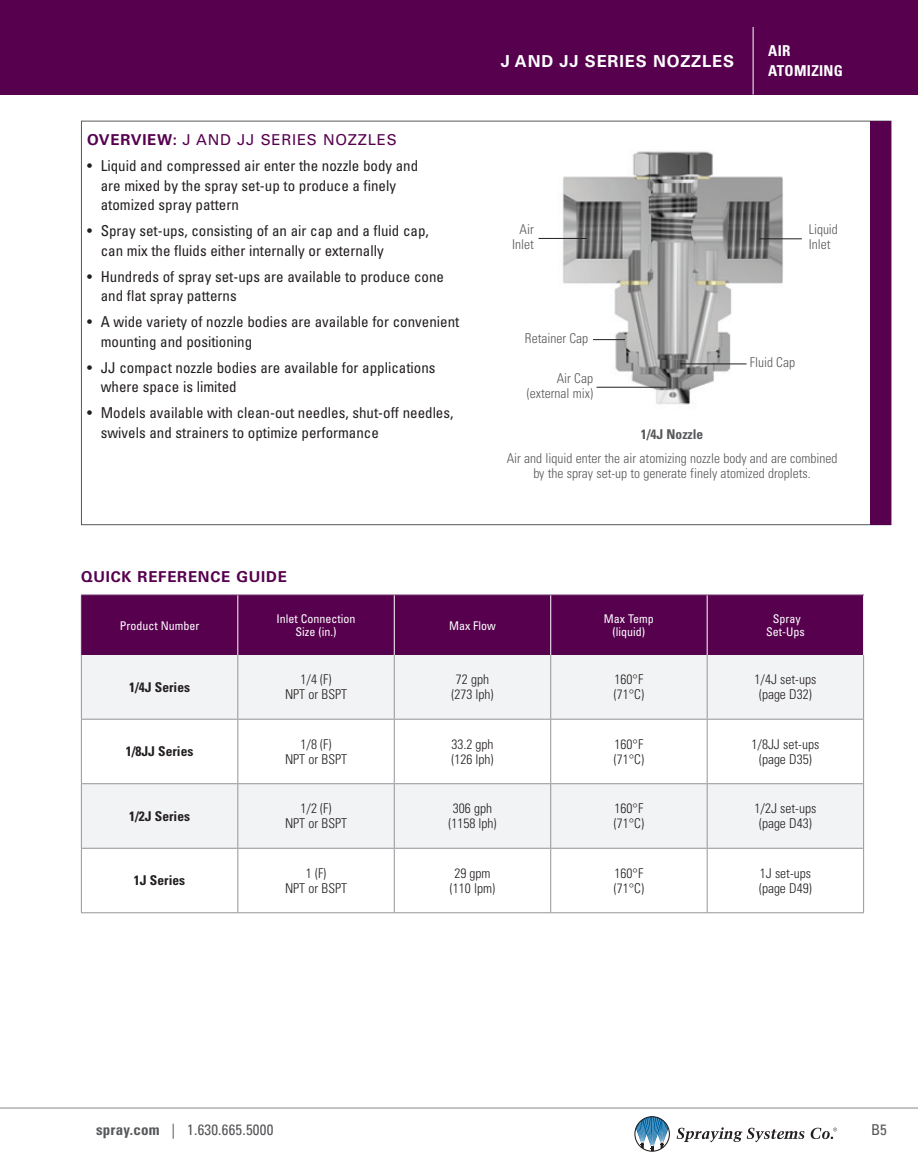
<style>
.page{position:relative;width:918px;height:1175px;background:#fff}
.page>*{position:absolute;margin:0;border:0;box-sizing:border-box;transform-origin:0 0}
.Page_Title{font:700 16.5px "Univers LT Std";letter-spacing:.05em;color:#fff}
.overview_bullets{font:condensed 15px/19.5px "Univers LT Std";color:#231f20}
.subhead{font:15px "Univers LT Std";letter-spacing:.05em;color:#56004e}
.body{font:condensed 15px "Univers LT Std";letter-spacing:.015em;color:#57585a}
.subhead_-_green{font:700 15px "Univers LT Std";letter-spacing:.05em;color:#56004e}
.t1{font:700 condensed 15px/19.5px "Univers LT Std";letter-spacing:.02em;color:#fff}
.Quick_Ref_chart_body{font:300 condensed 13.5px/15px "Univers LT Std";color:#231f20;text-align:center}
.gray_caption{font:300 condensed 13.5px/15px "Univers LT Std";color:#57585a;text-align:center}
.Quick_Ref_chart_body-2{font:700 condensed 13.5px "Univers LT Std";color:#231f20}
.product_number{font:700 condensed 13.5px "Univers LT Std";color:#57585a}
.t2{font:condensed 12px/13.5px "Univers LT Std";color:#fff;text-align:center}
.s1{font-weight:700}
</style>
<div class="page">
<div style="left:870px;top:121px;width:21px;height:404px;background:#56004e"></div>
<img style="left:538px;top:151px;width:264px;height:254px">
<hr style="left:759px;top:238px;width:43px;height:1px;background:#231f20">
<hr style="left:539px;top:238px;width:48px;height:1px;background:#231f20">
<hr style="left:597px;top:387px;width:70px;height:1px;background:#231f20">
<hr style="left:593px;top:339px;width:32px;height:1px;background:#231f20">
<hr style="left:680px;top:364px;width:67px;height:1px;background:#231f20">
<div style="left:82px;top:595px;width:781px;height:60px;background:#56004e"></div>
<svg style="left:82px;top:655px;width:781px;height:193px;fill:#f2f3f4"></svg>
<hr style="left:81px;top:655px;width:1px;height:64px;background:#939598">
<hr style="left:237px;top:655px;width:1px;height:64px;background:#939598">
<hr style="left:394px;top:655px;width:1px;height:64px;background:#939598">
<hr style="left:550px;top:655px;width:1px;height:64px;background:#939598">
<hr style="left:707px;top:655px;width:1px;height:64px;background:#939598">
<hr style="left:863px;top:655px;width:1px;height:64px;background:#939598">
<hr style="left:81px;top:719px;width:157px;height:1px;background:#939598">
<hr style="left:81px;top:719px;width:1px;height:64px;background:#939598">
<hr style="left:238px;top:719px;width:156px;height:1px;background:#939598">
<hr style="left:237px;top:719px;width:1px;height:64px;background:#939598">
<hr style="left:394px;top:719px;width:157px;height:1px;background:#939598">
<hr style="left:394px;top:719px;width:1px;height:64px;background:#939598">
<hr style="left:551px;top:719px;width:156px;height:1px;background:#939598">
<hr style="left:550px;top:719px;width:1px;height:64px;background:#939598">
<hr style="left:707px;top:719px;width:157px;height:1px;background:#939598">
<hr style="left:707px;top:719px;width:1px;height:64px;background:#939598">
<hr style="left:863px;top:719px;width:1px;height:64px;background:#939598">
<hr style="left:81px;top:783px;width:157px;height:1px;background:#939598">
<hr style="left:81px;top:784px;width:1px;height:64px;background:#939598">
<hr style="left:238px;top:783px;width:156px;height:1px;background:#939598">
<hr style="left:237px;top:784px;width:1px;height:64px;background:#939598">
<hr style="left:394px;top:783px;width:157px;height:1px;background:#939598">
<hr style="left:394px;top:784px;width:1px;height:64px;background:#939598">
<hr style="left:551px;top:783px;width:156px;height:1px;background:#939598">
<hr style="left:550px;top:784px;width:1px;height:64px;background:#939598">
<hr style="left:707px;top:783px;width:157px;height:1px;background:#939598">
<hr style="left:707px;top:784px;width:1px;height:64px;background:#939598">
<hr style="left:863px;top:784px;width:1px;height:64px;background:#939598">
<hr style="left:81px;top:848px;width:157px;height:1px;background:#939598">
<hr style="left:81px;top:848px;width:1px;height:64px;background:#939598">
<hr style="left:238px;top:848px;width:156px;height:1px;background:#939598">
<hr style="left:237px;top:848px;width:1px;height:64px;background:#939598">
<hr style="left:394px;top:848px;width:157px;height:1px;background:#939598">
<hr style="left:394px;top:848px;width:1px;height:64px;background:#939598">
<hr style="left:551px;top:848px;width:156px;height:1px;background:#939598">
<hr style="left:550px;top:848px;width:1px;height:64px;background:#939598">
<hr style="left:707px;top:848px;width:157px;height:1px;background:#939598">
<hr style="left:707px;top:848px;width:1px;height:64px;background:#939598">
<hr style="left:863px;top:848px;width:1px;height:64px;background:#939598">
<hr style="left:81px;top:912px;width:157px;height:1px;background:#939598">
<hr style="left:238px;top:912px;width:156px;height:1px;background:#939598">
<hr style="left:394px;top:912px;width:157px;height:1px;background:#939598">
<hr style="left:551px;top:912px;width:156px;height:1px;background:#939598">
<hr style="left:707px;top:912px;width:157px;height:1px;background:#939598">
<hr style="left:81px;top:594px;width:157px;height:1px;background:#6c2f68">
<hr style="left:81px;top:595px;width:1px;height:60px;background:#6c2f68">
<hr style="left:238px;top:594px;width:156px;height:1px;background:#6c2f68">
<hr style="left:394px;top:594px;width:157px;height:1px;background:#6c2f68">
<hr style="left:551px;top:594px;width:156px;height:1px;background:#6c2f68">
<hr style="left:707px;top:594px;width:157px;height:1px;background:#6c2f68">
<hr style="left:237px;top:595px;width:1px;height:60px;background:#fff">
<hr style="left:394px;top:595px;width:1px;height:60px;background:#fff">
<hr style="left:550px;top:595px;width:1px;height:60px;background:#fff">
<hr style="left:707px;top:595px;width:1px;height:60px;background:#fff">
<hr style="left:0;top:1107px;width:918px;height:1px;background:#939598">
<svg style="left:634px;top:1116px;width:36px;height:35px"></svg>
<svg style="left:677px;top:1127px;width:127px;height:15px"></svg>
<svg style="left:811px;top:1127px;width:26px;height:12px"></svg>
<div style="left:0;top:0;width:918px;height:94px;background:#56004e"></div>
<hr style="left:753px;top:27px;width:1px;height:67px;background:#fff">
<p class="subhead" style="left:87px;top:131px;width:311px"><span class="s1">OVERVIEW:</span> J AND JJ SERIES NOZZLES</p>
<p class="overview_bullets" style="left:101px;top:156px;width:319px;text-indent:-14px">• Liquid and compressed air enter the nozzle body and are mixed by the spray set-up to produce a finely atomized spray pattern</p>
<p class="overview_bullets" style="left:101px;top:221px;width:330px;text-indent:-14px">• Spray set-ups, consisting of an air cap and a fluid cap, can mix the fluids either internally or externally</p>
<p class="overview_bullets" style="left:101px;top:266px;width:345px;text-indent:-14px">• Hundreds of spray set-ups are available to produce cone and flat spray patterns</p>
<p class="overview_bullets" style="left:101px;top:312px;width:360px;text-indent:-14px">• A wide variety of nozzle bodies are available for convenient mounting and positioning</p>
<p class="overview_bullets" style="left:101px;top:357px;width:336px;text-indent:-14px">• JJ compact nozzle bodies are available for applications where space is limited</p>
<p class="overview_bullets" style="left:101px;top:403px;width:354px;text-indent:-14px">• Models available with clean-out needles, shut-off needles, swivels and strainers to optimize performance</p>
<p class="Page_Title" style="left:501px;top:51px;width:235px">J AND JJ SERIES NOZZLES</p>
<p class="t1" style="left:768px;top:41px;width:76px">AIR<br>ATOMIZING</p>
<p class="gray_caption" style="left:512px;top:222px;width:23px">Air<br>Inlet</p>
<p class="gray_caption" style="left:525px;top:330px;width:65px">Retainer Cap</p>
<p class="gray_caption" style="left:527px;top:371px;width:68px;text-align:right">Air Cap (external mix)</p>
<p class="gray_caption" style="left:809px;top:222px;width:31px;text-align:left">Liquid<br>Inlet</p>
<p class="gray_caption" style="left:750px;top:354px;width:47px">Fluid Cap</p>
<p class="product_number" style="left:641px;top:426px;width:64px">1/4J Nozzle</p>
<p class="gray_caption" style="left:507px;top:450px;width:332px">Air and liquid enter the air atomizing nozzle body and are combined by the spray set-up to generate finely atomized droplets.</p>
<p class="subhead_-_green" style="left:81px;top:568px;width:207px">QUICK REFERENCE GUIDE</p>
<p class="t2" style="left:120px;top:618px;width:81px">Product Number</p>
<p class="t2" style="left:277px;top:611px;width:80px">Inlet Connection<br>Size (in.)</p>
<p class="t2" style="left:449px;top:618px;width:48px">Max Flow</p>
<p class="t2" style="left:604px;top:611px;width:51px">Max Temp (liquid)</p>
<p class="t2" style="left:766px;top:611px;width:40px">Spray<br>Set-Ups</p>
<p class="Quick_Ref_chart_body-2" style="left:129px;top:678px;width:63px">1/4J Series</p>
<p class="Quick_Ref_chart_body" style="left:285px;top:672px;width:64px">1/4 (F)<br>NPT or BSPT</p>
<p class="Quick_Ref_chart_body" style="left:451px;top:672px;width:44px">72 gph (273 lph)</p>
<p class="Quick_Ref_chart_body" style="left:614px;top:672px;width:32px;text-align:left">160°F (71°C)</p>
<p class="Quick_Ref_chart_body" style="left:755px;top:672px;width:63px">1/4J set-ups (page D32)</p>
<p class="Quick_Ref_chart_body-2" style="left:126px;top:743px;width:69px">1/8JJ Series</p>
<p class="Quick_Ref_chart_body" style="left:285px;top:736px;width:64px">1/8 (F)<br>NPT or BSPT</p>
<p class="Quick_Ref_chart_body" style="left:451px;top:736px;width:44px;text-align:left">33.2 gph (126 lph)</p>
<p class="Quick_Ref_chart_body" style="left:614px;top:736px;width:32px;text-align:left">160°F (71°C)</p>
<p class="Quick_Ref_chart_body" style="left:752px;top:736px;width:69px">1/8JJ set-ups (page D35)</p>
<p class="Quick_Ref_chart_body-2" style="left:129px;top:807px;width:63px">1/2J Series</p>
<p class="Quick_Ref_chart_body" style="left:285px;top:801px;width:64px">1/2 (F)<br>NPT or BSPT</p>
<p class="Quick_Ref_chart_body" style="left:448px;top:801px;width:50px">306 gph (1158 lph)</p>
<p class="Quick_Ref_chart_body" style="left:614px;top:801px;width:32px;text-align:left">160°F (71°C)</p>
<p class="Quick_Ref_chart_body" style="left:755px;top:801px;width:63px">1/2J set-ups (page D43)</p>
<p class="Quick_Ref_chart_body-2" style="left:134px;top:872px;width:53px">1J Series</p>
<p class="Quick_Ref_chart_body" style="left:285px;top:865px;width:64px">1 (F)<br>NPT or BSPT</p>
<p class="Quick_Ref_chart_body" style="left:450px;top:865px;width:47px">29 gpm (110 lpm)</p>
<p class="Quick_Ref_chart_body" style="left:614px;top:865px;width:32px;text-align:left">160°F (71°C)</p>
<p class="Quick_Ref_chart_body" style="left:759px;top:865px;width:54px;text-align:left">1J set-ups (page D49)</p>
<p class="body" style="left:96px;top:1120px;width:179px"><span class="s1">spray.com</span> | 1.630.665.5000</p>
<p class="body" style="left:871px;top:1120px;width:17px">B5</p>
</div>
